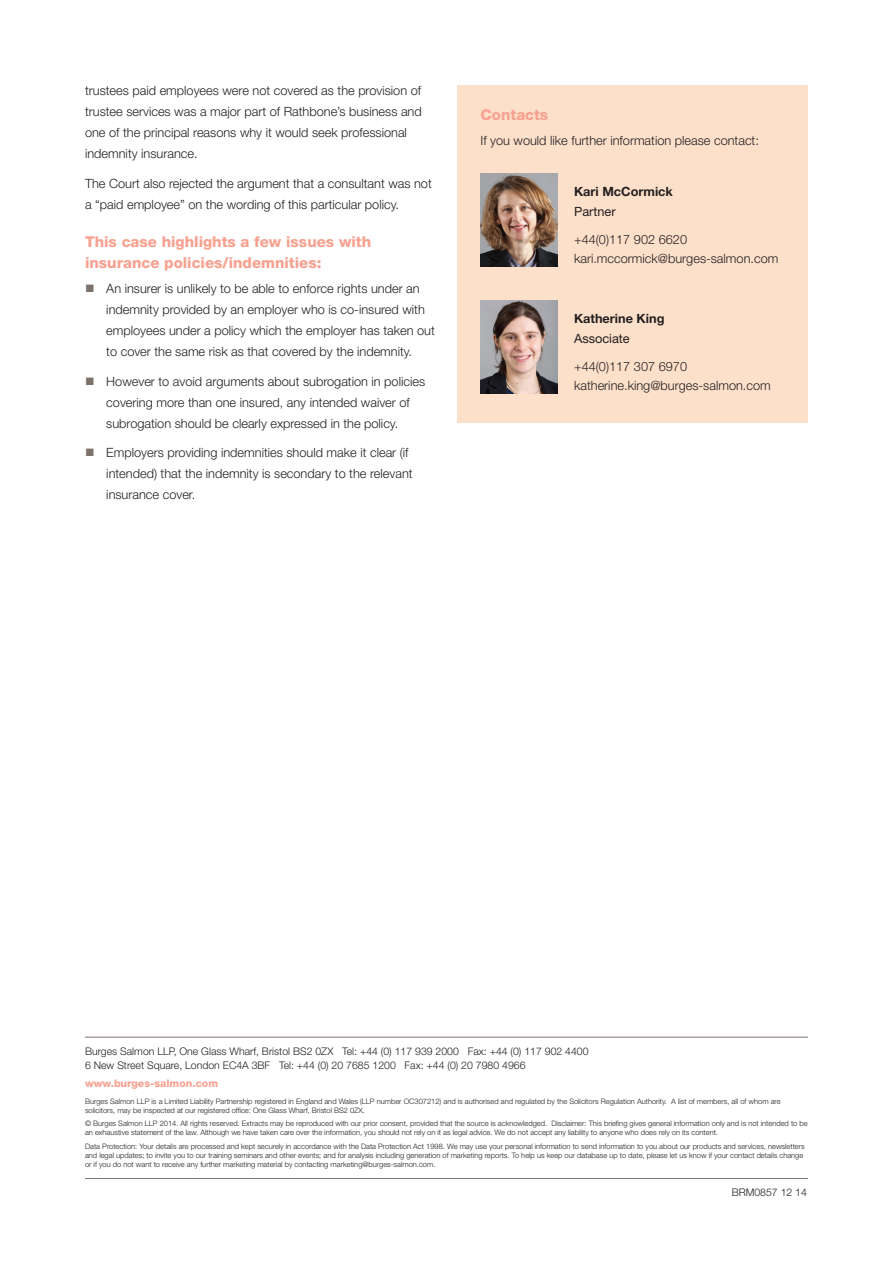
<style>
.page{position:relative;width:893px;height:1263px;background:#fff}
.page>*{position:absolute;margin:0;border:0;box-sizing:border-box;transform-origin:0 0}
.title_-_pink{font:800 15px/21px "Helvetica Neue LT Std";color:#f7a291}
.bodytext{font:300 12.75px/21px "Helvetica Neue LT Std";color:#231f20}
.bodytext-2{font:700 12.75px/19.5px "Helvetica Neue LT Std";color:#231f20}
.t1{font:300 10.5px/13.5px "Helvetica Neue LT Std";color:#231f20}
.t2{font:800 10.5px "Helvetica Neue LT Std";color:#f7a291}
.disclaimer{font:300 7.5px/9px "Helvetica Neue LT Std";color:#231f20}
.s1{font-weight:400}
</style>
<div class="page">
<hr style="left:85px;top:1178px;width:723px;height:1px;background:#7d716c">
<hr style="left:85px;top:1037px;width:723px;height:1px;background:#7d716c">
<div style="left:457px;top:85px;width:351px;height:337px;background:#fde0ca"></div>
<img style="left:480px;top:173px;width:77px;height:94px">
<img style="left:480px;top:300px;width:77px;height:94px">
<p class="bodytext" style="left:85px;top:80px;width:338px">trustees paid employees were not covered as the provision of trustee services was a major part of Rathbone’s business and one of the principal reasons why it would seek professional indemnity insurance.</p>
<p class="bodytext" style="left:85px;top:172px;width:348px">The Court also rejected the argument that a consultant was not a “paid employee” on the wording of this particular policy.</p>
<p class="title_-_pink" style="left:85px;top:231px;width:288px">This case highlights a few issues with insurance policies/indemnities:</p>
<p class="bodytext" style="left:106px;top:278px;width:330px">An insurer is unlikely to be able to enforce rights under an indemnity provided by an employer who is co-insured with employees under a policy which the employer has taken out to cover the same risk as that covered by the indemnity.</p>
<p class="bodytext" style="left:106px;top:370px;width:320px">However to avoid arguments about subrogation in policies covering more than one insured, any intended waiver of subrogation should be clearly expressed in the policy.</p>
<p class="bodytext" style="left:106px;top:442px;width:308px">Employers providing indemnities should make it clear (if intended) that the indemnity is secondary to the relevant insurance cover.</p>
<p class="title_-_pink" style="left:480px;top:104px;width:69px">Contacts</p>
<p class="bodytext" style="left:480px;top:130px;width:280px">If you would like further information please contact:</p>
<p class="bodytext-2" style="left:574px;top:182px;width:100px">Kari McCormick<br><span class="s1">Partner</span></p>
<p class="bodytext" style="left:574px;top:229px;width:206px;line-height:19.5px">+44(0)117 902 6620 kari.mccormick@burges-salmon.com</p>
<p class="bodytext-2" style="left:574px;top:309px;width:92px">Katherine King<br><span class="s1">Associate</span></p>
<p class="bodytext" style="left:574px;top:356px;width:198px;line-height:19.5px">+44(0)117 307 6970 katherine.king@burges-salmon.com</p>
<p class="t1" style="left:85px;top:1045px;width:505px">Burges Salmon LLP, One Glass Wharf, Bristol BS2 0ZX Tel: +44 (0) 117 939 2000 Fax: +44 (0) 117 902 4400<br>6 New Street Square, London EC4A 3BF Tel: +44 (0) 20 7685 1200 Fax: +44 (0) 20 7980 4966</p>
<p class="t2" style="left:85px;top:1077px;width:135px">www.burges-salmon.com</p>
<p class="disclaimer" style="left:85px;top:1097px;width:697px">Burges Salmon LLP is a Limited Liability Partnership registered in England and Wales (LLP number OC307212) and is authorised and regulated by the Solicitors Regulation Authority. A list of members, all of whom are solicitors, may be inspected at our registered office: One Glass Wharf, Bristol BS2 0ZX.</p>
<p class="disclaimer" style="left:85px;top:1119px;width:724px">© Burges Salmon LLP 2014. All rights reserved. Extracts may be reproduced with our prior consent, provided that the source is acknowledged. Disclaimer: This briefing gives general information only and is not intended to be an exhaustive statement of the law. Although we have taken care over the information, you should not rely on it as legal advice. We do not accept any liability to anyone who does rely on its content.</p>
<p class="disclaimer" style="left:85px;top:1141px;width:721px">Data Protection: Your details are processed and kept securely in accordance with the Data Protection Act 1998. We may use your personal information to send information to you about our products and services, newsletters and legal updates; to invite you to our training seminars and other events; and for analysis including generation of marketing reports. To help us keep our database up to date, please let us know if your contact details change or if you do not want to receive any further marketing material by contacting marketing@burges-salmon.com.</p>
<p class="t1" style="left:732px;top:1185px;width:77px">BRM0857 12 14</p>
</div>
